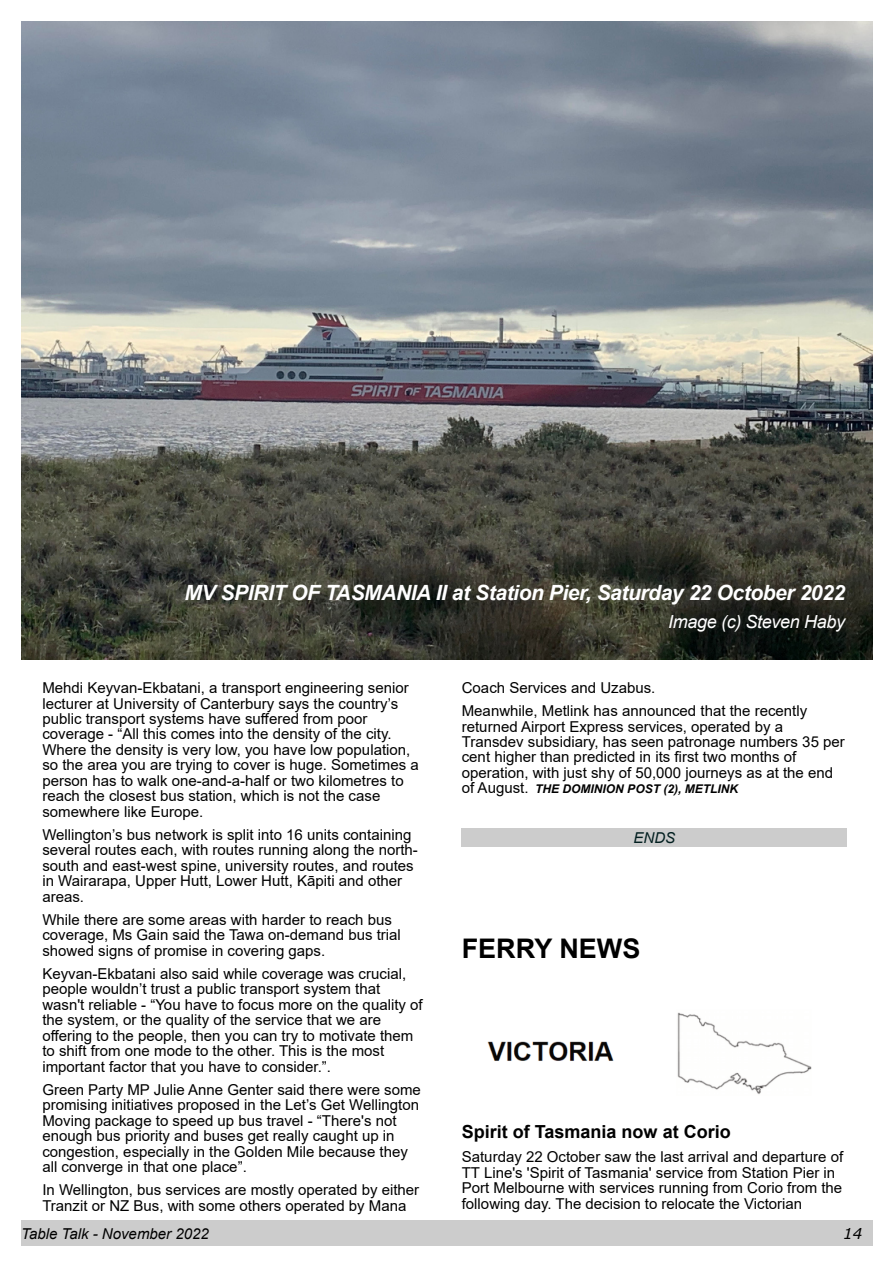
<style>
.page{position:relative;width:894px;height:1263px;background:#fff}
.page>*{position:absolute;margin:0;border:0;box-sizing:border-box;transform-origin:0 0}
.t1{font:700 27px "Arial";color:#000}
.t2{font:italic 700 21px "Arial";letter-spacing:-.02em;color:#fff}
.t3{font:700 18px "Arial";color:#000}
.t4{font:italic 18px "Arial";letter-spacing:-.02em;color:#fff}
.t5{font:15px/15.5px "Arial";color:#000}
.t6{font:italic 15px "Arial";color:#000}
.t7{font:italic 15px "Arial";color:#021f20}
.t8{font:italic 15px "Verdana";color:#000}
.t9{font:italic 700 12px "Arial";color:#000}
.s1{font-weight:400;font-style:normal;font-size:15px}
</style>
<div class="page">
<img style="left:21px;top:21px;width:851px;height:638px">
<div style="left:461px;top:829px;width:385px;height:18px;background:#ccc"></div>
<img style="left:487px;top:1012px;width:325px;height:82px">
<div style="left:21px;top:1221px;width:851px;height:25px;background:#ccc"></div>
<h2 class="t2" style="left:184px;top:585px;width:662px">MV SPIRIT OF TASMANIA II at Station Pier, Saturday 22 October 2022</h2>
<p class="t4" style="left:668px;top:615px;width:178px">Image (c) Steven Haby</p>
<p class="t5" style="left:42px;top:681px;width:378px">Mehdi Keyvan-Ekbatani, a transport engineering senior lecturer at University of Canterbury says the country’s public transport systems have suffered from poor coverage - “All this comes into the density of the city.<br>Where the density is very low, you have low population, so the area you are trying to cover is huge. Sometimes a person has to walk one-and-a-half or two kilometres to reach the closest bus station, which is not the case somewhere like Europe.</p>
<p class="t5" style="left:42px;top:828px;width:377px">Wellington’s bus network is split into 16 units containing several routes each, with routes running along the north&shy;south and east-west spine, university routes, and routes in Wairarapa, Upper Hutt, Lower Hutt, Kāpiti and other areas.</p>
<p class="t5" style="left:42px;top:913px;width:360px">While there are some areas with harder to reach bus coverage, Ms Gain said the Tawa on-demand bus trial showed signs of promise in covering gaps.</p>
<p class="t5" style="left:42px;top:967px;width:382px">Keyvan-Ekbatani also said while coverage was crucial, people wouldn’t trust a public transport system that wasn't reliable - “You have to focus more on the quality of the system, or the quality of the service that we are offering to the people, then you can try to motivate them to shift from one mode to the other. This is the most important factor that you have to consider.”.</p>
<p class="t5" style="left:42px;top:1083px;width:380px">Green Party MP Julie Anne Genter said there were some promising initiatives proposed in the Let’s Get Wellington Moving package to speed up bus travel - “There's not enough bus priority and buses get really caught up in congestion, especially in the Golden Mile because they all converge in that one place”.</p>
<p class="t5" style="left:42px;top:1184px;width:378px">In Wellington, bus services are mostly operated by either<br>Tranzit or NZ Bus, with some others operated by Mana</p>
<p class="t5" style="left:461px;top:678px;width:347px;line-height:23px">Coach Services and Uzabus.<br>Meanwhile, Metlink has announced that the recently</p>
<p class="t5" style="left:461px;top:720px;width:384px">returned Airport Express services, operated by a Transdev subsidiary, has seen patronage numbers 35 per cent higher than predicted in its first two months of operation, with just shy of 50,000 journeys as at the end</p>
<p class="t9" style="left:461px;top:785px;width:278px"><span class="s1">of August.</span> THE DOMINION POST (2), METLINK</p>
<p class="t7" style="left:633px;top:832px;width:43px">ENDS</p>
<h1 class="t1" style="left:461px;top:938px;width:180px">FERRY NEWS</h1>
<p class="t3" style="left:461px;top:1125px;width:270px">Spirit of Tasmania now at Corio</p>
<p class="t5" style="left:461px;top:1151px;width:383px">Saturday 22 October saw the last arrival and departure of TT Line's 'Spirit of Tasmania' service from Station Pier in Port Melbourne with services running from Corio from the following day. The decision to relocate the Victorian</p>
<p class="t6" style="left:21px;top:1228px;width:189px">Table Talk - November 2022</p>
<p class="t8" style="left:842px;top:1228px;width:21px">14</p>
</div>
